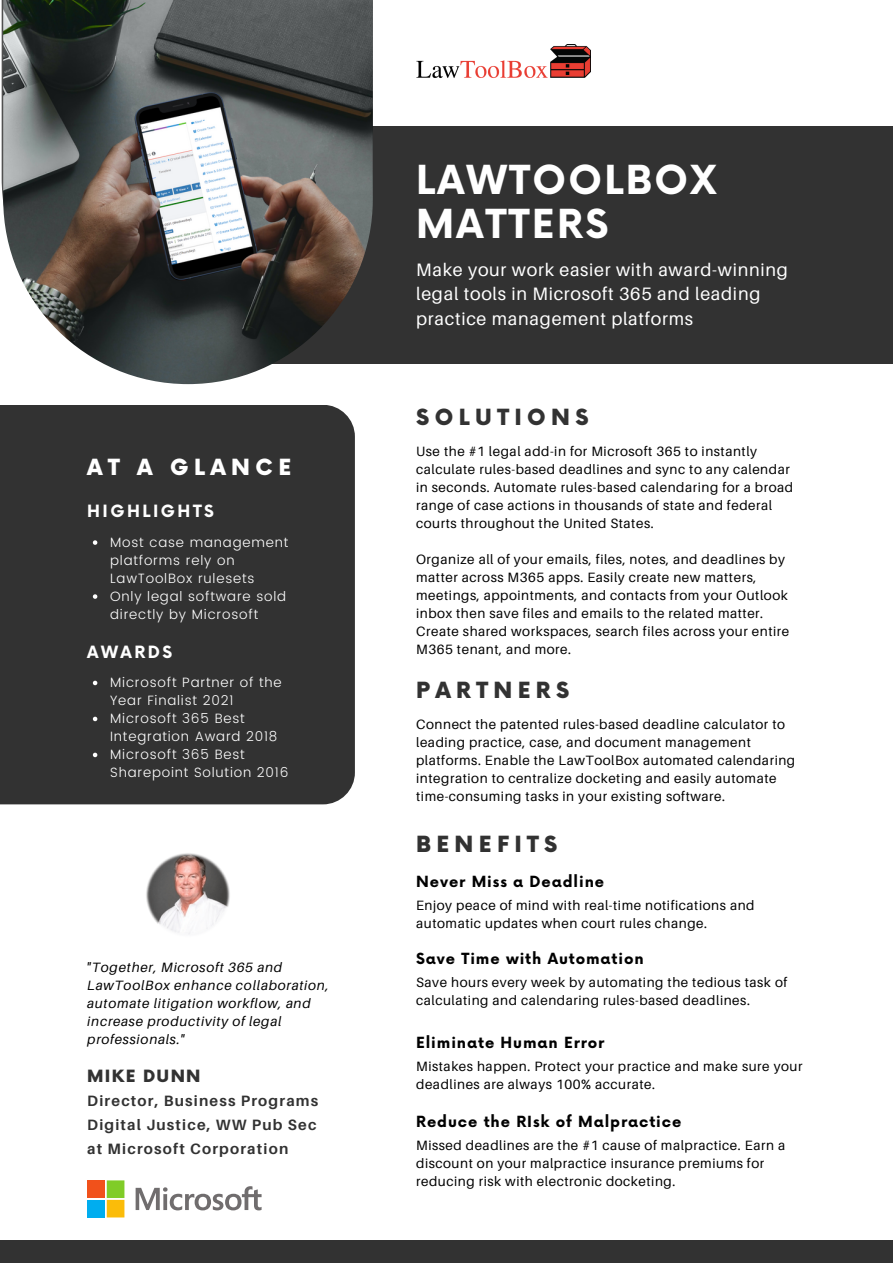
<style>
.page{position:relative;width:893px;height:1264px;background:#fff}
.page>*{position:absolute;margin:0;border:0;box-sizing:border-box;transform-origin:0 0}
.t1{font:700 39px/43.8px "Now";letter-spacing:.06em;color:#fff}
.t2{font:900 21.75px "Now";letter-spacing:.25em;color:#323232}
.t3{font:900 21.75px "Now";letter-spacing:.25em;color:#fff}
.t4{font:18px/24.8px "Aileron";letter-spacing:.04em;color:#fff}
.t5{font:700 16.5px "Now";letter-spacing:.15em;color:#fff}
.t6{font:900 16.5px "Now";letter-spacing:.08em;color:#323232}
.t7{font:700 15px "Now";letter-spacing:.06em;color:#000}
.t8{font:700 15px/23.5px "Aileron";letter-spacing:.08em;color:#323232}
.t9{font:13.5px/18px "Aileron";letter-spacing:.04em;color:#000}
.t10{font:300 13.5px/18px "Poppins";letter-spacing:.06em;color:#fff}
.t11{font:italic 13.5px/18px "Aileron";letter-spacing:.06em;color:#000}
</style>
<div class="page">
<div style="left:161px;top:126px;width:731px;height:237px;background:#323232"></div>
<img style="left:3px;top:0;width:370px;height:384px">
<div style="left:0;top:405px;width:354px;height:399px;background:#323232"></div>
<div style="left:0;top:1240px;width:892px;height:22px;background:#323232"></div>
<img style="left:145px;top:852px;width:85px;height:85px;border-radius:50%">
<img style="left:416px;top:45px;width:174px;height:33px">
<svg style="left:136px;top:1186px;width:125px;height:24px"></svg>
<div style="left:87px;top:1180px;width:18px;height:17px;background:#f1511b"></div>
<div style="left:87px;top:1199px;width:18px;height:18px;background:#00adef"></div>
<svg style="left:107px;top:1180px;width:17px;height:37px"></svg>
<svg style="left:93px;top:680px;width:4px;height:5px"></svg>
<svg style="left:93px;top:716px;width:4px;height:5px"></svg>
<svg style="left:93px;top:752px;width:4px;height:5px"></svg>
<svg style="left:93px;top:540px;width:4px;height:5px"></svg>
<svg style="left:93px;top:594px;width:4px;height:5px"></svg>
<h2 class="t3" style="left:87px;top:456px;width:205px">AT A GLANCE</h2>
<p class="t5" style="left:87px;top:502px;width:128px">HIGHLIGHTS</p>
<p class="t10" style="left:110px;top:533px;width:180px">Most case management platforms rely on<br>LawToolBox rulesets<br>Only legal software sold directly by Microsoft</p>
<p class="t5" style="left:87px;top:643px;width:87px">AWARDS</p>
<p class="t10" style="left:110px;top:673px;width:180px">Microsoft Partner of the<br>Year Finalist 2021<br>Microsoft 365 Best<br>Integration Award 2018<br>Microsoft 365 Best<br>Sharepoint Solution 2016</p>
<p class="t11" style="left:87px;top:958px;width:243px">"Together, Microsoft 365 and<br>LawToolBox enhance collaboration, automate litigation workflow, and increase productivity of legal professionals."</p>
<p class="t6" style="left:87px;top:1066px;width:115px">MIKE DUNN</p>
<p class="t8" style="left:87px;top:1089px;width:232px">Director, Business Programs<br>Digital Justice, WW Pub Sec at Microsoft Corporation</p>
<h1 class="t1" style="left:416px;top:160px;width:302px">LAWTOOLBOX<br>MATTERS</h1>
<h3 class="t4" style="left:416px;top:256px;width:373px">Make your work easier with award-winning legal tools in Microsoft 365 and leading practice management platforms</h3>
<h2 class="t2" style="left:416px;top:406px;width:174px">SOLUTIONS</h2>
<p class="t9" style="left:416px;top:442px;width:378px">Use the #1 legal add-in for Microsoft 365 to instantly calculate rules-based deadlines and sync to any calendar in seconds. Automate rules-based calendaring for a broad range of case actions in thousands of state and federal courts throughout the United States.</p>
<p class="t9" style="left:416px;top:550px;width:374px">Organize all of your emails, files, notes, and deadlines by matter across M365 apps. Easily create new matters, meetings, appointments, and contacts from your Outlook inbox then save files and emails to the related matter.<br>Create shared workspaces, search files across your entire M365 tenant, and more.</p>
<h2 class="t2" style="left:416px;top:678px;width:155px">PARTNERS</h2>
<p class="t9" style="left:416px;top:715px;width:380px">Connect the patented rules-based deadline calculator to leading practice, case, and document management platforms. Enable the LawToolBox automated calendaring integration to centralize docketing and easily automate time-consuming tasks in your existing software.</p>
<h2 class="t2" style="left:416px;top:832px;width:143px">BENEFITS</h2>
<p class="t7" style="left:416px;top:873px;width:189px">Never Miss a Deadline</p>
<p class="t9" style="left:416px;top:895px;width:340px">Enjoy peace of mind with real-time notifications and automatic updates when court rules change.</p>
<p class="t7" style="left:416px;top:950px;width:229px">Save Time with Automation</p>
<p class="t9" style="left:416px;top:973px;width:372px">Save hours every week by automating the tedious task of calculating and calendaring rules-based deadlines.</p>
<p class="t7" style="left:416px;top:1034px;width:190px">Eliminate Human Error</p>
<p class="t9" style="left:416px;top:1057px;width:388px">Mistakes happen. Protect your practice and make sure your deadlines are always 100% accurate.</p>
<p class="t7" style="left:416px;top:1113px;width:266px">Reduce the RIsk of Malpractice</p>
<p class="t9" style="left:416px;top:1135px;width:370px">Missed deadlines are the #1 cause of malpractice. Earn a discount on your malpractice insurance premiums for reducing risk with electronic docketing.</p>
</div>
